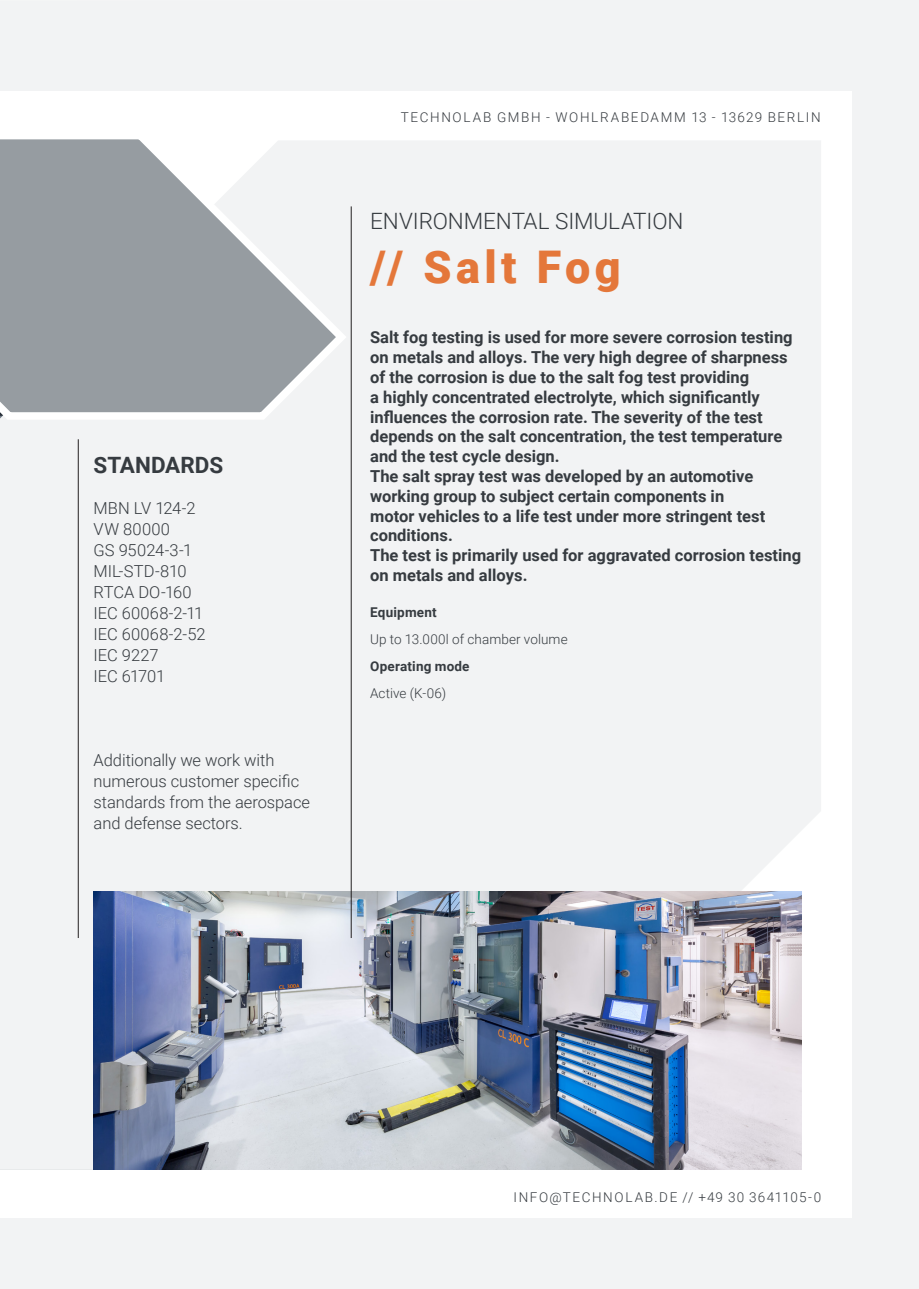
<style>
.page{position:relative;width:919px;height:1289px;background:#fff}
.page>*{position:absolute;margin:0;border:0;box-sizing:border-box;transform-origin:0 0}
.T5_Tracking{font:900 45px "Roboto";letter-spacing:.095em;color:#e4773a}
.t1{font:300 22.5px "Roboto";letter-spacing:-.005em;color:#363b40}
.t2{font:700 22.5px "Roboto";letter-spacing:.005em;color:#363b40}
._11_pt_Rb_left{font:700 16.5px/19.8px "Roboto";color:#363b40}
._11_pt_BC_higlight{font:300 16.5px/21px "Roboto";letter-spacing:-.005em;color:#363b40}
.BC{font:300 13.5px "Roboto";letter-spacing:.12em;color:#363b40}
.Bc_Split{font:300 13.5px "Roboto";letter-spacing:.005em;color:#363b40}
.Bc_Split-2{font:700 13.5px "Roboto";letter-spacing:.015em;color:#363b40}
</style>
<div class="page">
<div style="left:211px;top:0;width:707px;height:1288px;background:#f2f3f4"></div>
<div style="left:0;top:0;width:211px;height:1288px;background:#f2f3f4"></div>
<div style="left:0;top:91px;width:852px;height:1126px;background:#fff"></div>
<div style="left:0;top:141px;width:821px;height:1028px;background:#f2f3f4"></div>
<svg style="left:0;top:139px;width:352px;height:287px"></svg>
<img style="left:94px;top:891px;width:707px;height:278px">
<hr style="left:78px;top:439px;width:1px;height:499px;background:#231f20">
<hr style="left:351px;top:206px;width:1px;height:732px;background:#231f20">
<h2 class="t2" style="left:94px;top:449px;width:131px">STANDARDS</h2>
<p class="_11_pt_BC_higlight" style="left:94px;top:496px;width:104px">MBN LV 124-2</p>
<p class="_11_pt_BC_higlight" style="left:94px;top:517px;width:78px">VW 80000</p>
<p class="_11_pt_BC_higlight" style="left:94px;top:538px;width:100px">GS 95024-3-1</p>
<p class="_11_pt_BC_higlight" style="left:94px;top:559px;width:95px">MIL-STD-810</p>
<p class="_11_pt_BC_higlight" style="left:94px;top:580px;width:99px">RTCA DO-160</p>
<p class="_11_pt_BC_higlight" style="left:94px;top:601px;width:111px">IEC 60068-2-11</p>
<p class="_11_pt_BC_higlight" style="left:94px;top:622px;width:113px">IEC 60068-2-52</p>
<p class="_11_pt_BC_higlight" style="left:94px;top:643px;width:67px">IEC 9227</p>
<p class="_11_pt_BC_higlight" style="left:94px;top:664px;width:73px">IEC 61701</p>
<p class="_11_pt_BC_higlight" style="left:94px;top:748px;width:218px">Additionally we work with numerous customer specific standards from the aerospace and defense sectors.</p>
<p class="BC" style="left:401px;top:108px;width:421px">TECHNOLAB GMBH - WOHLRABEDAMM 13 - 13629 BERLIN</p>
<h2 class="t1" style="left:370px;top:205px;width:315px">ENVIRONMENTAL SIMULATION</h2>
<p class="T5_Tracking" style="left:370px;top:235px;width:252px">// Salt Fog</p>
<p class="_11_pt_Rb_left" style="left:370px;top:327px;width:424px">Salt fog testing is used for more severe corrosion testing on metals and alloys. The very high degree of sharpness of the corrosion is due to the salt fog test providing<br>a highly concentrated electrolyte, which significantly influences the corrosion rate. The severity of the test depends on the salt concentration, the test temperature and the test cycle design.</p>
<p class="_11_pt_Rb_left" style="left:370px;top:465px;width:396px">The salt spray test was developed by an automotive working group to subject certain components in motor vehicles to a life test under more stringent test conditions.</p>
<p class="_11_pt_Rb_left" style="left:370px;top:545px;width:432px">The test is primarily used for aggravated corrosion testing on metals and alloys.</p>
<p class="Bc_Split-2" style="left:370px;top:602px;width:68px">Equipment</p>
<p class="Bc_Split" style="left:370px;top:629px;width:199px">Up to 13.000l of chamber volume</p>
<p class="Bc_Split-2" style="left:370px;top:656px;width:101px">Operating mode</p>
<p class="Bc_Split" style="left:370px;top:683px;width:78px">Active (K-06)</p>
<p class="BC" style="left:513px;top:1187px;width:309px">INFO@TECHNOLAB.DE // +49 30 3641105-0</p>
</div>
